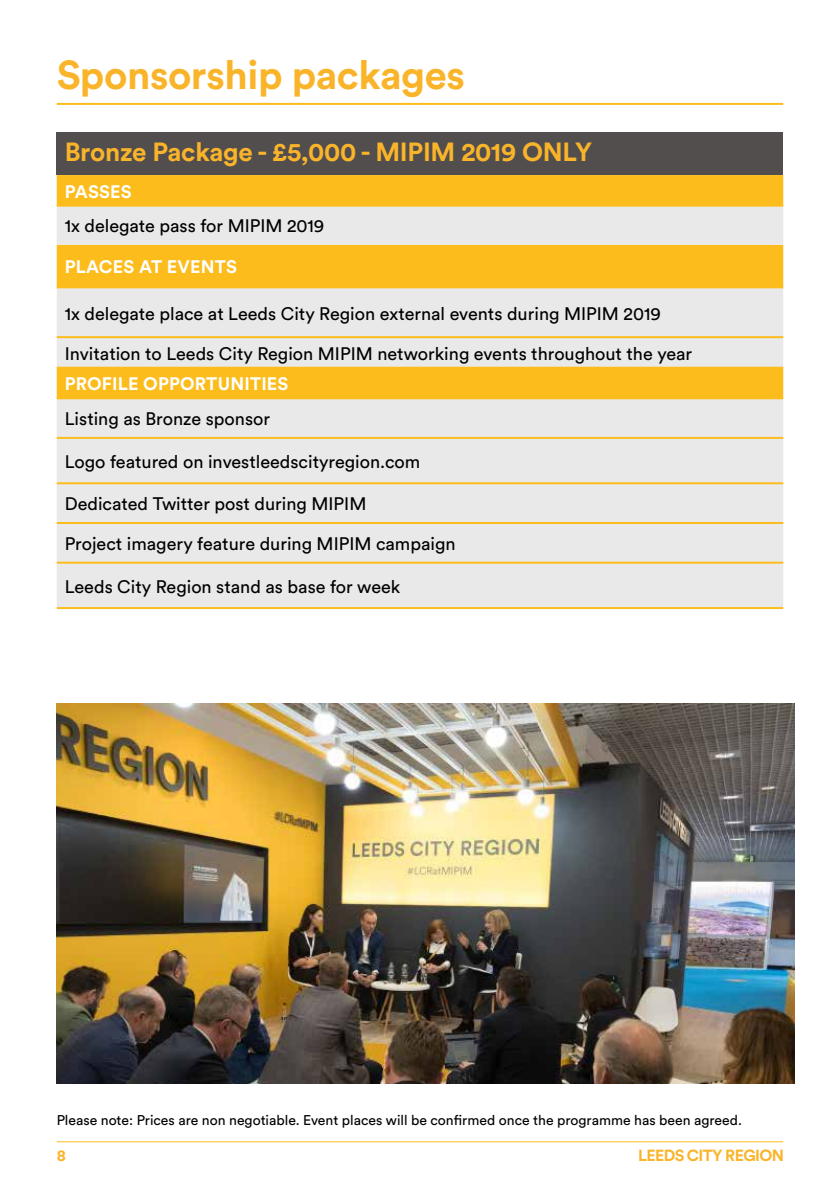
<style>
.page{position:relative;width:840px;height:1191px;background:#fff}
.page>*{position:absolute;margin:0;border:0;box-sizing:border-box;transform-origin:0 0}
.t1{font:700 40px "Circular Std";letter-spacing:-.01em;color:#fab42a}
.t2{font:700 26px "Circular Std";letter-spacing:-.01em;color:#fab42a}
.t3{font:18px "Circular Std";color:#000}
.t4{font:700 18px "Circular Std";letter-spacing:.01em;color:#fff}
.t5{font:700 16px "Circular Std";letter-spacing:-.04em;color:#fab42a}
.t6{font:14px "Circular Std";color:#000}
</style>
<div class="page">
<hr style="left:57px;top:1141px;width:725px;height:1px;background:#fcbd1c">
<div style="left:57px;top:132px;width:725px;height:43px;background:#524e4e"></div>
<div style="left:57px;top:175px;width:725px;height:30px;background:#fcbd1c"></div>
<svg style="left:57px;top:207px;width:725px;height:400px;background:#ede0c3"></svg>
<hr style="left:57px;top:205px;width:725px;height:2px;background:#fcbd1c">
<hr style="left:57px;top:397px;width:725px;height:2px;background:#fcbd1c">
<hr style="left:57px;top:437px;width:725px;height:2px;background:#fcbd1c">
<hr style="left:57px;top:482px;width:725px;height:2px;background:#fcbd1c">
<hr style="left:57px;top:522px;width:725px;height:2px;background:#fcbd1c">
<hr style="left:57px;top:561px;width:725px;height:2px;background:#fcbd1c">
<hr style="left:57px;top:336px;width:725px;height:2px;background:#fcbd1c">
<hr style="left:57px;top:367px;width:725px;height:2px;background:#fcbd1c">
<hr style="left:57px;top:607px;width:725px;height:2px;background:#fcbd1c">
<hr style="left:57px;top:286px;width:725px;height:2px;background:#fcbd1c">
<hr style="left:57px;top:103px;width:725px;height:2px;background:#fcbd1c">
<img style="left:57px;top:703px;width:737px;height:380px">
<h1 class="t1" style="left:57px;top:49px;width:409px">Sponsorship packages</h1>
<h2 class="t2" style="left:65px;top:135px;width:528px">Bronze Package - £5,000 - MIPIM 2019 ONLY</h2>
<p class="t4" style="left:65px;top:180px;width:68px">PASSES</p>
<p class="t3" style="left:65px;top:215px;width:261px">1x delegate pass for MIPIM 2019</p>
<p class="t4" style="left:65px;top:255px;width:173px">PLACES AT EVENTS</p>
<p class="t3" style="left:65px;top:302px;width:597px">1x delegate place at Leeds City Region external events during MIPIM 2019</p>
<p class="t3" style="left:65px;top:342px;width:628px">Invitation to Leeds City Region MIPIM networking events throughout the year</p>
<p class="t4" style="left:65px;top:372px;width:225px">PROFILE OPPORTUNITIES</p>
<p class="t3" style="left:65px;top:408px;width:207px">Listing as Bronze sponsor</p>
<p class="t3" style="left:65px;top:450px;width:357px">Logo featured on investleedscityregion.com</p>
<p class="t3" style="left:65px;top:493px;width:303px">Dedicated Twitter post during MIPIM</p>
<p class="t3" style="left:65px;top:533px;width:392px">Project imagery feature during MIPIM campaign</p>
<p class="t3" style="left:65px;top:575px;width:337px">Leeds City Region stand as base for week</p>
<p class="t6" style="left:57px;top:1111px;width:686px">Please note: Prices are non negotiable. Event places will be confirmed once the programme has been agreed.</p>
<p class="t5" style="left:57px;top:1145px;width:11px">8</p>
<p class="t5" style="left:637px;top:1145px;width:147px">LEEDS CITY REGION</p>
</div>
